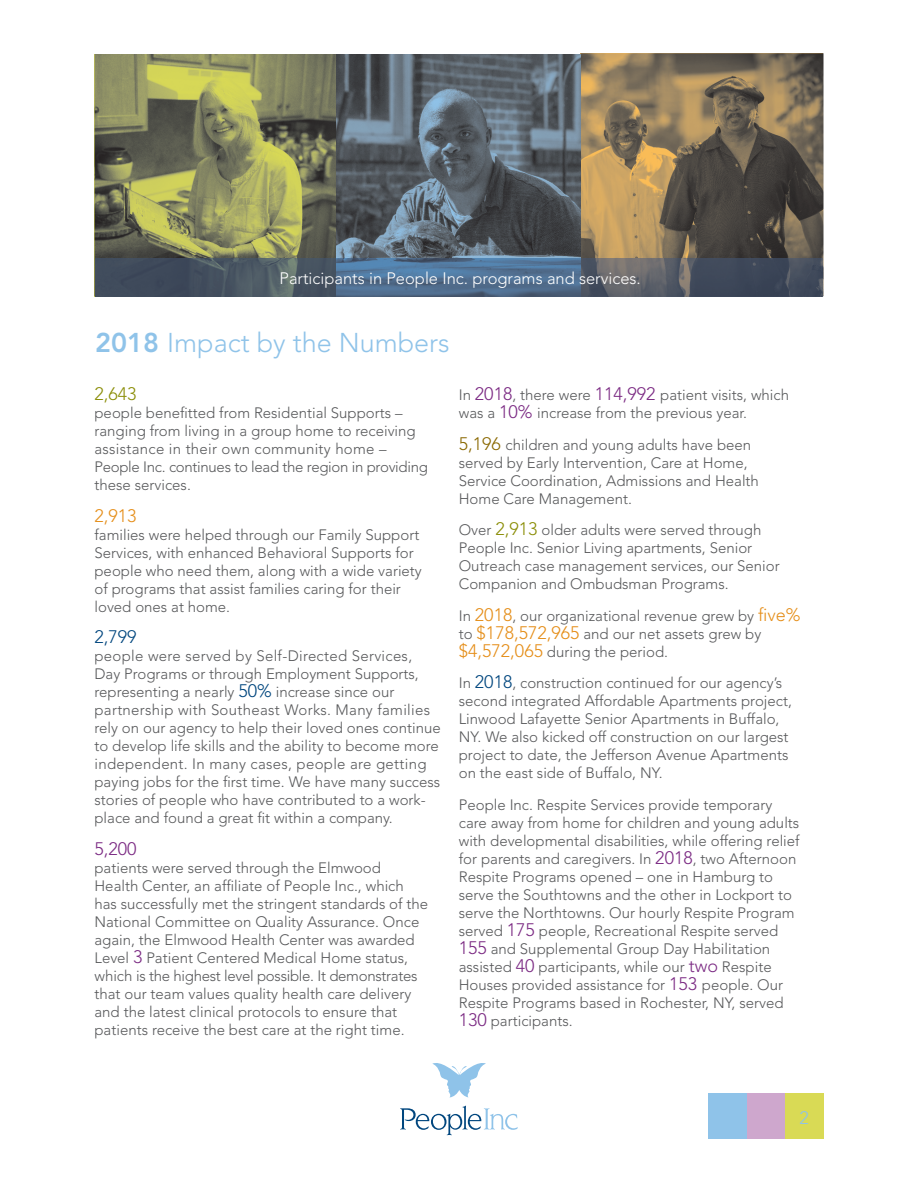
<style>
.page{position:relative;width:918px;height:1188px;background:#fff}
.page>*{position:absolute;margin:0;border:0;box-sizing:border-box;transform-origin:0 0}
.t1{font:300 27px "Avenir";color:#8fc3e9}
.t2{font:300 18px "Avenir";color:#8a8d06}
.t3{font:300 18px "Avenir";color:#e58e19}
.t4{font:300 18px "Avenir";color:#00467e}
.t5{font:300 18px "Avenir";color:#7b2a83}
.t6{font:300 18px "Avenir";color:#8fc3e9}
.t7{font:300 16.5px "Avenir";color:#fff}
.t8{font:300 15px/18px "Avenir";color:#57585a}
.s1{font-weight:800}
.s2{font-size:18px;color:#00467e}
.s3{font-size:18px;color:#7b2a83}
.s4{font-size:18px;color:#8a6800}
.s5{font-size:18px;color:#8a8d06}
.s6{font-size:18px;color:#e58e19}
</style>
<div class="page">
<div style="left:785px;top:1094px;width:39px;height:45px;background:#d9da55"></div>
<div style="left:746px;top:1094px;width:39px;height:45px;background:#cea7cd"></div>
<div style="left:708px;top:1094px;width:39px;height:45px;background:#8fc3e9"></div>
<img style="left:580px;top:53px;width:244px;height:243px">
<img style="left:94px;top:54px;width:242px;height:242px">
<svg style="left:432px;top:1063px;width:54px;height:34px"></svg>
<svg style="left:400px;top:1106px;width:118px;height:29px"></svg>
<img style="left:336px;top:54px;width:244px;height:205px">
<img style="left:95px;top:259px;width:728px;height:37px">
<p class="t7" style="left:280px;top:269px;width:363px">Participants in People Inc. programs and services.</p>
<h1 class="t1" style="left:95px;top:327px;width:356px"><span class="s1">2018</span> Impact by the Numbers</h1>
<p class="t2" style="left:94px;top:383px;width:44px">2,643</p>
<p class="t8" style="left:94px;top:404px;width:335px">people benefitted from Residential Supports – ranging from living in a group home to receiving assistance in their own community home – People Inc. continues to lead the region in providing these services.</p>
<p class="t3" style="left:94px;top:505px;width:44px">2,913</p>
<p class="t8" style="left:94px;top:525px;width:329px">families were helped through our Family Support Services, with enhanced Behavioral Supports for people who need them, along with a wide variety of programs that assist families caring for their loved ones at home.</p>
<p class="t4" style="left:94px;top:626px;width:44px">2,799</p>
<p class="t8" style="left:94px;top:647px;width:348px">people were served by Self-Directed Services, Day Programs or through Employment Supports, representing a nearly <span class="s2">50%</span> increase since our partnership with Southeast Works. Many families rely on our agency to help their loved ones continue to develop life skills and the ability to become more independent. In many cases, people are getting paying jobs for the first time. We have many success stories of people who have contributed to a work&shy;place and found a great fit within a company.</p>
<p class="t5" style="left:94px;top:838px;width:44px">5,200</p>
<p class="t8" style="left:94px;top:858px;width:335px">patients were served through the Elmwood Health Center, an affiliate of People Inc., which has successfully met the stringent standards of the National Committee on Quality Assurance. Once again, the Elmwood Health Center was awarded Level <span class="s3">3</span> Patient Centered Medical Home status, which is the highest level possible. It demonstrates that our team values quality health care delivery and the latest clinical protocols to ensure that patients receive the best care at the right time.</p>
<p class="t8" style="left:459px;top:386px;width:332px">In <span class="s3">2018</span>, there were <span class="s3">114,992</span> patient visits, which was a <span class="s3">10%</span> increase from the previous year.</p>
<p class="t8" style="left:459px;top:435px;width:302px"><span class="s4">5,196</span> children and young adults have been served by Early Intervention, Care at Home, Service Coordination, Admissions and Health Home Care Management.</p>
<p class="t8" style="left:459px;top:521px;width:323px">Over <span class="s5">2,913</span> older adults were served through People Inc. Senior Living apartments, Senior Outreach case management services, our Senior Companion and Ombudsman Programs.</p>
<p class="t8" style="left:459px;top:606px;width:343px">In <span class="s6">2018</span>, our organizational revenue grew by <span class="s6">five% </span>to <span class="s6">$178,572,965</span> and our net assets grew by <span class="s6">$4,572,065</span> during the period.</p>
<p class="t8" style="left:459px;top:674px;width:335px">In <span class="s2">2018</span>, construction continued for our agency’s second integrated Affordable Apartments project, Linwood Lafayette Senior Apartments in Buffalo, NY. We also kicked off construction on our largest project to date, the Jefferson Avenue Apartments on the east side of Buffalo, NY.</p>
<p class="t8" style="left:459px;top:795px;width:342px">People Inc. Respite Services provide temporary care away from home for children and young adults with developmental disabilities, while offering relief for parents and caregivers. In <span class="s3">2018</span>, two Afternoon Respite Programs opened – one in Hamburg to serve the Southtowns and the other in Lockport to serve the Northtowns. Our hourly Respite Program served <span class="s3">175</span> people, Recreational Respite served <span class="s3">155</span> and Supplemental Group Day Habilitation assisted <span class="s3">40</span> participants, while our <span class="s3">two</span> Respite Houses provided assistance for <span class="s3">153</span> people. Our Respite Programs based in Rochester, NY, served <span class="s3">130</span> participants.</p>
<p class="t6" style="left:799px;top:1108px;width:11px">2</p>
</div>
